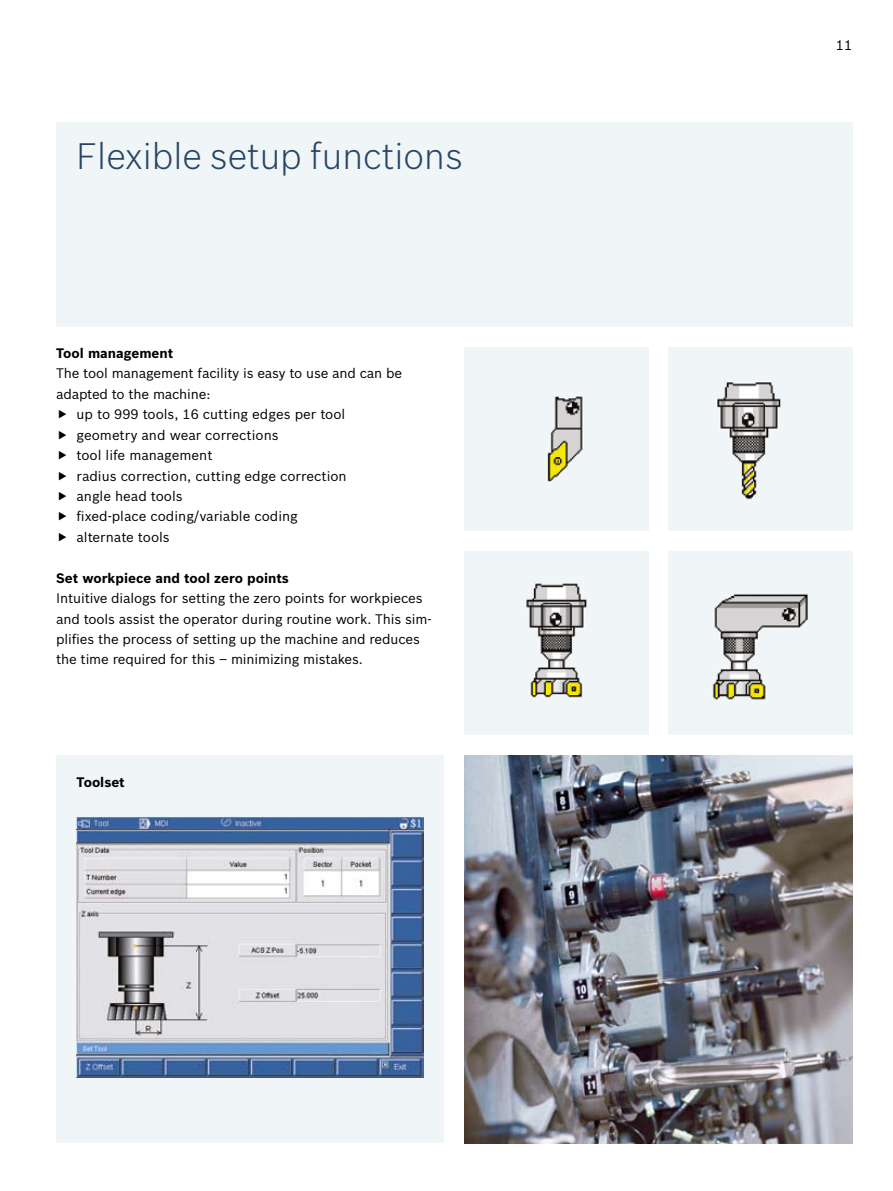
<style>
.page{position:relative;width:893px;height:1191px;background:#fff}
.page>*{position:absolute;margin:0;border:0;box-sizing:border-box;transform-origin:0 0}
.t1{font:300 36px "Bosch Sans";color:#264664}
.t2{font:13.5px/20.4px "Bosch Sans";letter-spacing:-.01em;color:#000}
.t3{font:700 13.5px "Bosch Sans";color:#000}
</style>
<div class="page">
<div style="left:464px;top:551px;width:184px;height:184px;background:#f0f5f7"></div>
<div style="left:668px;top:347px;width:184px;height:184px;background:#f0f5f7"></div>
<div style="left:464px;top:347px;width:184px;height:184px;background:#f0f5f7"></div>
<img style="left:526px;top:583px;width:61px;height:115px">
<img style="left:716px;top:381px;width:65px;height:119px">
<img style="left:547px;top:395px;width:37px;height:87px">
<div style="left:56px;top:122px;width:796px;height:205px;background:#f0f5f7"></div>
<div style="left:56px;top:755px;width:388px;height:388px;background:#f0f5f7"></div>
<img style="left:77px;top:816px;width:346px;height:261px">
<img style="left:464px;top:755px;width:388px;height:388px">
<div style="left:668px;top:551px;width:184px;height:184px;background:#f0f5f7"></div>
<img style="left:712px;top:594px;width:96px;height:106px">
<h1 class="t1" style="left:77px;top:134px;width:388px">Flexible setup functions</h1>
<p class="t3" style="left:56px;top:345px;width:119px">Tool management</p>
<p class="t2" style="left:56px;top:363px;width:348px">The tool management facility is easy to use and can be</p>
<p class="t2" style="left:56px;top:383px;width:156px">adapted to the machine:</p>
<p class="t2" style="left:77px;top:404px;width:270px">up to 999 tools, 16 cutting edges per tool</p>
<p class="t2" style="left:77px;top:424px;width:204px">geometry and wear corrections</p>
<p class="t2" style="left:77px;top:445px;width:138px">tool life management</p>
<p class="t2" style="left:77px;top:465px;width:272px">radius correction, cutting edge correction</p>
<p class="t2" style="left:77px;top:485px;width:108px">angle head tools</p>
<p class="t2" style="left:77px;top:506px;width:223px">fixed-place coding/variable coding</p>
<p class="t2" style="left:77px;top:526px;width:95px">alternate tools</p>
<p class="t3" style="left:56px;top:569px;width:234px">Set workpiece and tool zero points</p>
<p class="t2" style="left:56px;top:587px;width:377px">Intuitive dialogs for setting the zero points for workpieces and tools assist the operator during routine work. This sim&shy;plifies the process of setting up the machine and reduces the time required for this – minimizing mistakes.</p>
<p class="t3" style="left:77px;top:773px;width:50px">Toolset</p>
<p class="t2" style="left:836px;top:35px;width:18px">11</p>
</div>
